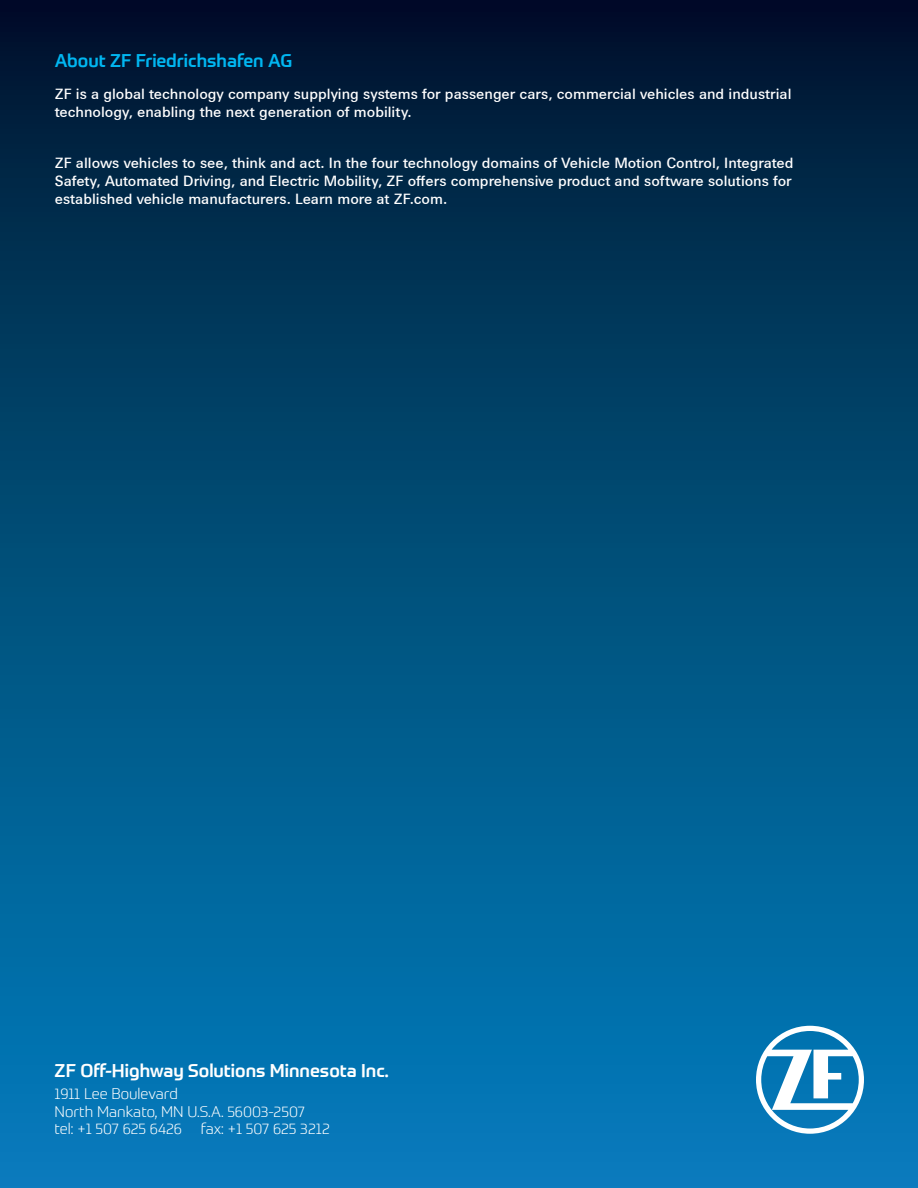
<style>
.page{position:relative;width:918px;height:1188px;background:#fff}
.page>*{position:absolute;margin:0;border:0;box-sizing:border-box;transform-origin:0 0}
.t1{font:500 18px "ZF Prometo";color:#fff}
.t2{font:500 18px "ZF Prometo";color:#00b6f1}
.t3{font:500 15px/18px "ZF Sans";color:#fff}
.t4{font:300 15px/17.2px "ZF Prometo";color:#fff}
</style>
<div class="page">
<div style="left:0;top:0;width:918px;height:1188px;background:linear-gradient(to bottom,#001831,#0383c3)"></div>
<svg style="left:756px;top:1026px;width:108px;height:108px"></svg>
<p class="t2" style="left:55px;top:50px;width:239px">About ZF Friedrichshafen AG</p>
<p class="t3" style="left:55px;top:85px;width:738px">ZF is a global technology company supplying systems for passenger cars, commercial vehicles and industrial technology, enabling the next generation of mobility.</p>
<p class="t3" style="left:55px;top:154px;width:740px;text-align:justify">ZF allows vehicles to see, think and act. In the four technology domains of Vehicle Motion Control, Integrated Safety, Automated Driving, and Electric Mobility, ZF offers comprehensive product and software solutions for established vehicle manufacturers. Learn more at ZF.com.</p>
<p class="t1" style="left:55px;top:1059px;width:336px">ZF Off-Highway Solutions Minnesota Inc.</p>
<p class="t4" style="left:55px;top:1085px;width:252px">1911 Lee Boulevard<br>North Mankato, MN U.S.A. 56003-2507 tel: +1 507 625 6426</p>
<p class="t4" style="left:201px;top:1120px;width:131px">fax: +1 507 625 3212</p>
</div>
